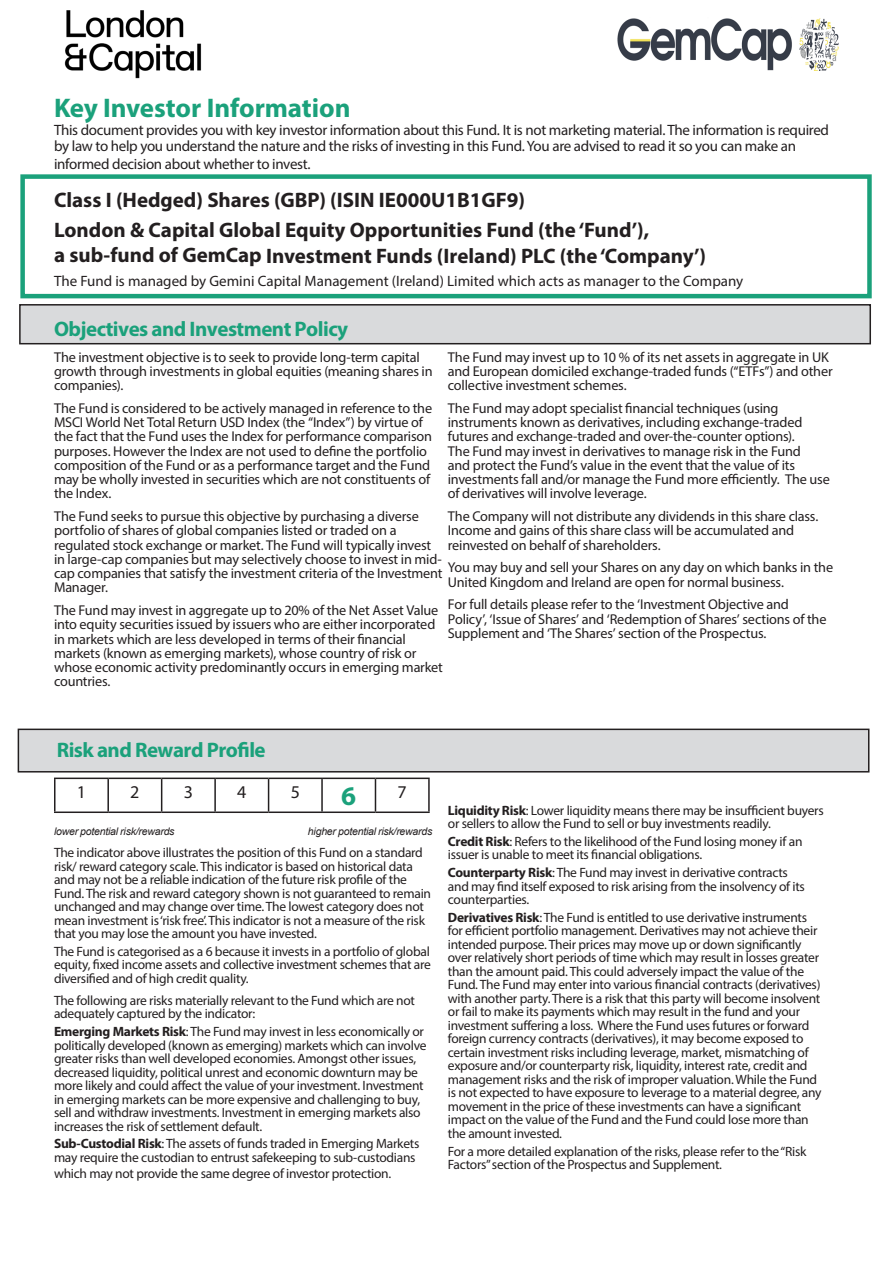
<style>
.page{position:relative;width:893px;height:1263px;background:#fff}
.page>*{position:absolute;margin:0;border:0;box-sizing:border-box;transform-origin:0 0}
.t1{font:700 27px "Myriad Pro";letter-spacing:-.005em;color:#1ba17b}
.t2{font:700 21px/26.7px "Myriad Pro";color:#231f20}
.t3{font:700 21px "Myriad Pro";letter-spacing:-.025em;color:#1ba17b}
.t4{font:18px "Myriad Pro";color:#231f20}
.t5{font:15px/16.5px "Myriad Pro";letter-spacing:-.02em;color:#231f20}
.t6{font:15px "Myriad Pro";color:#231f20}
.t7{font:14.25px/14.2px "Myriad Pro";letter-spacing:-.015em;color:#231f20}
.t8{font:13.5px/13.5px "Myriad Pro";letter-spacing:-.02em;color:#231f20}
.t9{font:italic 10.5px "Arial";letter-spacing:-.02em;color:#231f20}
.s1{font-weight:700}
</style>
<div class="page">
<div style="left:20px;top:174px;width:852px;height:124px;border:4px solid #1ba17b"></div>
<div style="left:20px;top:305px;width:850px;height:39px;background:#d9dadc"></div>
<div style="left:19px;top:304px;width:852px;height:40px;border:2px solid #231f20"></div>
<div style="left:18px;top:729px;width:851px;height:43px;background:#d9dadc"></div>
<div style="left:18px;top:729px;width:851px;height:43px;border:2px solid #231f20"></div>
<img style="left:64px;top:10px;width:138px;height:69px">
<hr style="left:54px;top:777px;width:54px;height:2px;background:#231f20">
<hr style="left:54px;top:779px;width:2px;height:32px;background:#231f20">
<hr style="left:108px;top:777px;width:54px;height:2px;background:#231f20">
<hr style="left:107px;top:779px;width:2px;height:32px;background:#231f20">
<hr style="left:162px;top:777px;width:53px;height:2px;background:#231f20">
<hr style="left:161px;top:779px;width:1px;height:32px;background:#231f20">
<hr style="left:215px;top:777px;width:54px;height:2px;background:#231f20">
<hr style="left:214px;top:779px;width:2px;height:32px;background:#231f20">
<hr style="left:269px;top:777px;width:53px;height:2px;background:#231f20">
<hr style="left:268px;top:779px;width:1px;height:32px;background:#231f20">
<hr style="left:322px;top:777px;width:53px;height:2px;background:#231f20">
<hr style="left:321px;top:779px;width:2px;height:32px;background:#231f20">
<hr style="left:375px;top:777px;width:55px;height:2px;background:#231f20">
<hr style="left:375px;top:779px;width:1px;height:32px;background:#231f20">
<hr style="left:428px;top:779px;width:2px;height:32px;background:#231f20">
<hr style="left:54px;top:811px;width:54px;height:2px;background:#231f20">
<hr style="left:108px;top:811px;width:54px;height:2px;background:#231f20">
<hr style="left:162px;top:811px;width:53px;height:2px;background:#231f20">
<hr style="left:215px;top:811px;width:54px;height:2px;background:#231f20">
<hr style="left:269px;top:811px;width:53px;height:2px;background:#231f20">
<hr style="left:322px;top:811px;width:53px;height:2px;background:#231f20">
<hr style="left:375px;top:811px;width:55px;height:2px;background:#231f20">
<img style="left:618px;top:18px;width:221px;height:52px">
<p class="t1" style="left:54px;top:90px;width:298px">Key Investor Information</p>
<p class="t5" style="left:54px;top:121px;width:776px">This document provides you with key investor information about this Fund. It is not marketing material. The information is required by law to help you understand the nature and the risks of investing in this Fund. You are advised to read it so you can make an</p>
<p class="t5" style="left:54px;top:156px;width:258px">informed decision about whether to invest.</p>
<p class="t2" style="left:54px;top:186px;width:473px">Class I (Hedged) Shares (GBP) (ISIN IE000U1B1GF9)</p>
<p class="t2" style="left:54px;top:215px;width:654px">London &amp; Capital Global Equity Opportunities Fund (the ‘Fund’),<br>a sub-fund of GemCap Investment Funds (Ireland) PLC (the ‘Company’)</p>
<p class="t6" style="left:54px;top:271px;width:691px">The Fund is managed by Gemini Capital Management (Ireland) Limited which acts as manager to the Company</p>
<p class="t3" style="left:54px;top:316px;width:296px">Objectives and Investment Policy</p>
<p class="t7" style="left:54px;top:349px;width:380px">The investment objective is to seek to provide long-term capital growth through investments in global equities (meaning shares in companies).</p>
<p class="t7" style="left:54px;top:401px;width:380px">The Fund is considered to be actively managed in reference to the MSCI World Net Total Return USD Index (the “Index”) by virtue of the fact that the Fund uses the Index for performance comparison purposes. However the Index are not used to define the portfolio composition of the Fund or as a performance target and the Fund may be wholly invested in securities which are not constituents of the Index.</p>
<p class="t7" style="left:54px;top:509px;width:390px">The Fund seeks to pursue this objective by purchasing a diverse portfolio of shares of global companies listed or traded on a regulated stock exchange or market. The Fund will typically invest in large-cap companies but may selectively choose to invest in mid&shy;cap companies that satisfy the investment criteria of the Investment Manager.</p>
<p class="t7" style="left:54px;top:603px;width:390px">The Fund may invest in aggregate up to 20% of the Net Asset Value into equity securities issued by issuers who are either incorporated in markets which are less developed in terms of their financial markets (known as emerging markets), whose country of risk or whose economic activity predominantly occurs in emerging market countries.</p>
<p class="t7" style="left:448px;top:349px;width:386px">The Fund may invest up to 10 % of its net assets in aggregate in UK and European domiciled exchange-traded funds (“ETFs”) and other collective investment schemes.</p>
<p class="t7" style="left:448px;top:401px;width:383px">The Fund may adopt specialist financial techniques (using instruments known as derivatives, including exchange-traded futures and exchange-traded and over-the-counter options).<br>The Fund may invest in derivatives to manage risk in the Fund<br>and protect the Fund’s value in the event that the value of its investments fall and/or manage the Fund more efficiently. The use of derivatives will involve leverage.</p>
<p class="t7" style="left:448px;top:509px;width:372px">The Company will not distribute any dividends in this share class.<br>Income and gains of this share class will be accumulated and reinvested on behalf of shareholders.</p>
<p class="t7" style="left:448px;top:560px;width:387px">You may buy and sell your Shares on any day on which banks in the<br>United Kingdom and Ireland are open for normal business.</p>
<p class="t7" style="left:448px;top:597px;width:380px">For full details please refer to the ‘Investment Objective and<br>Policy’, ‘Issue of Shares’ and ‘Redemption of Shares’ sections of the<br>Supplement and ‘The Shares’ section of the Prospectus.</p>
<p class="t3" style="left:57px;top:736px;width:210px">Risk and Reward Profile</p>
<p class="t4" style="left:77px;top:781px;width:11px">1</p>
<p class="t4" style="left:130px;top:781px;width:11px">2</p>
<p class="t4" style="left:184px;top:781px;width:11px">3</p>
<p class="t4" style="left:237px;top:781px;width:11px">4</p>
<p class="t4" style="left:291px;top:781px;width:11px">5</p>
<p class="t1" style="left:341px;top:778px;width:16px">6</p>
<p class="t4" style="left:398px;top:781px;width:11px">7</p>
<p class="t9" style="left:54px;top:824px;width:122px">lower potential risk/rewards</p>
<p class="t9" style="left:308px;top:824px;width:126px">higher potential risk/rewards</p>
<p class="t8" style="left:54px;top:845px;width:379px">The indicator above illustrates the position of this Fund on a standard risk/ reward category scale. This indicator is based on historical data and may not be a reliable indication of the future risk profile of the Fund. The risk and reward category shown is not guaranteed to remain unchanged and may change over time. The lowest category does not mean investment is ‘risk free’. This indicator is not a measure of the risk that you may lose the amount you have invested.</p>
<p class="t8" style="left:54px;top:944px;width:378px;text-align:justify">The Fund is categorised as a 6 because it invests in a portfolio of global equity, fixed income assets and collective investment schemes that are diversified and of high credit quality.</p>
<p class="t8" style="left:54px;top:993px;width:362px">The following are risks materially relevant to the Fund which are not adequately captured by the indicator:</p>
<p class="t8" style="left:54px;top:1024px;width:374px"><span class="s1">Emerging Markets Risk</span>: The Fund may invest in less economically or politically developed (known as emerging) markets which can involve greater risks than well developed economies. Amongst other issues, decreased liquidity, political unrest and economic downturn may be more likely and could affect the value of your investment. Investment in emerging markets can be more expensive and challenging to buy, sell and withdraw investments. Investment in emerging markets also increases the risk of settlement default.</p>
<p class="t8" style="left:54px;top:1137px;width:367px"><span class="s1">Sub-Custodial Risk</span>: The assets of funds traded in Emerging Markets may require the custodian to entrust safekeeping to sub-custodians</p>
<p class="t8" style="left:54px;top:1167px;width:339px">which may not provide the same degree of investor protection.</p>
<p class="t8" style="left:448px;top:803px;width:377px"><span class="s1">Liquidity Risk</span>: Lower liquidity means there may be insufficient buyers or sellers to allow the Fund to sell or buy investments readily.</p>
<p class="t8" style="left:448px;top:834px;width:356px"><span class="s1">Credit Risk</span>: Refers to the likelihood of the Fund losing money if an issuer is unable to meet its financial obligations.</p>
<p class="t8" style="left:448px;top:866px;width:359px"><span class="s1">Counterparty Risk</span>: The Fund may invest in derivative contracts and may find itself exposed to risk arising from the insolvency of its counterparties.</p>
<p class="t8" style="left:448px;top:910px;width:375px"><span class="s1">Derivatives Risk</span>: The Fund is entitled to use derivative instruments for efficient portfolio management. Derivatives may not achieve their intended purpose. Their prices may move up or down significantly over relatively short periods of time which may result in losses greater than the amount paid. This could adversely impact the value of the Fund. The Fund may enter into various financial contracts (derivatives) with another party. There is a risk that this party will become insolvent or fail to make its payments which may result in the fund and your investment suffering a loss. Where the Fund uses futures or forward foreign currency contracts (derivatives), it may become exposed to certain investment risks including leverage, market, mismatching of exposure and/or counterparty risk, liquidity, interest rate, credit and management risks and the risk of improper valuation. While the Fund is not expected to have exposure to leverage to a material degree, any movement in the price of these investments can have a significant impact on the value of the Fund and the Fund could lose more than the amount invested.</p>
<p class="t8" style="left:448px;top:1144px;width:360px">For a more detailed explanation of the risks, please refer to the “Risk<br>Factors” section of the Prospectus and Supplement.</p>
</div>
